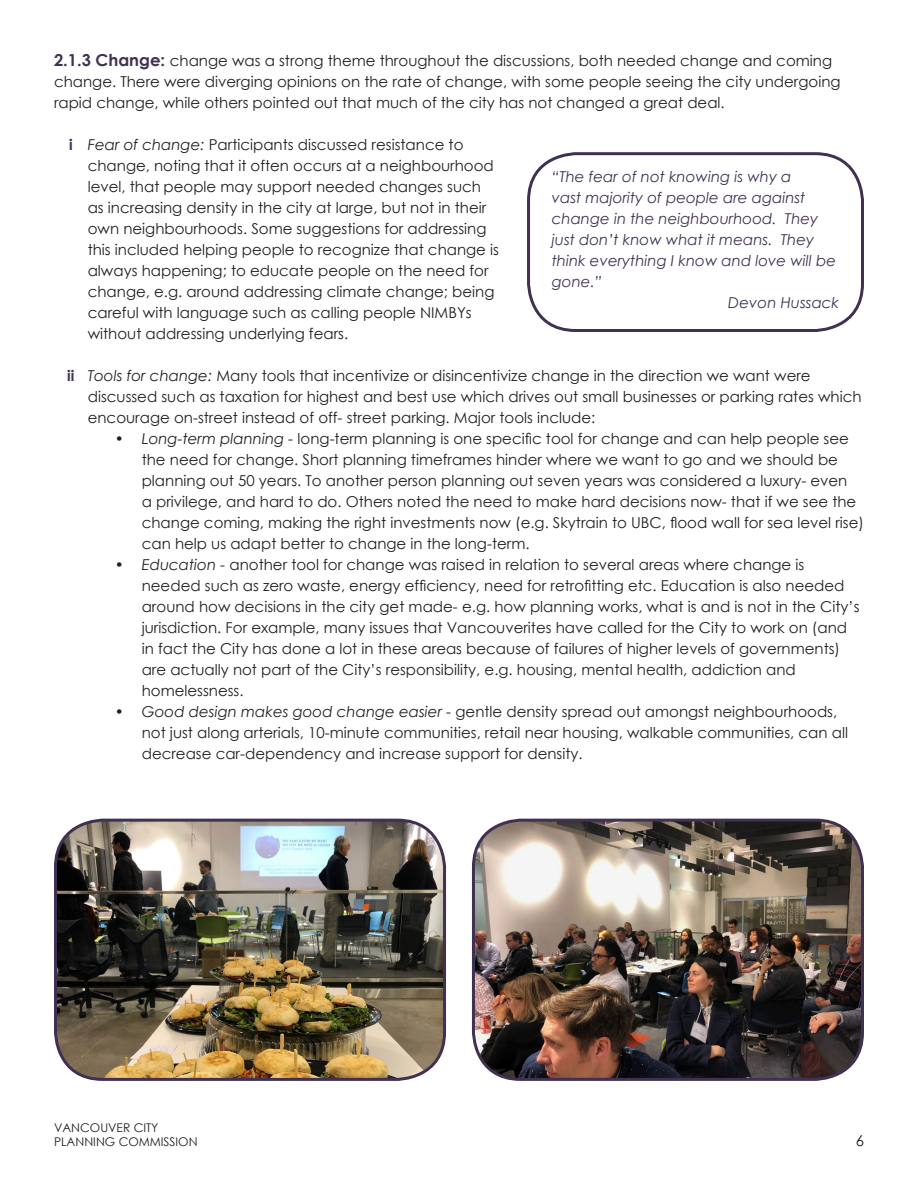
<style>
.page{position:relative;width:918px;height:1188px;background:#fff}
.page>*{position:absolute;margin:0;border:0;box-sizing:border-box;transform-origin:0 0}
.t1{font:15px/21px "Century Gothic";color:#231f20}
.t2{font:italic 15px/21px "Century Gothic";color:#403152}
.t3{font:700 15px "Century Gothic";color:#403152}
.t4{font:12px/14.4px "Century Gothic";color:#231f20}
.s1{font-weight:700;font-size:16.5px;color:#403152}
.s2{font-style:italic}
</style>
<div class="page">
<div style="left:527px;top:152px;width:337px;height:180px;border:3px solid #403152;border-radius:47px"></div>
<img style="left:56px;top:820px;width:389px;height:259px">
<div style="left:54px;top:819px;width:392px;height:262px;border:3px solid #403152;border-radius:47px"></div>
<img style="left:473px;top:820px;width:389px;height:259px">
<div style="left:472px;top:819px;width:392px;height:262px;border:3px solid #403152;border-radius:47px"></div>
<p class="t1" style="left:54px;top:50px;width:788px"><span class="s1">2.1.3 Change:</span> change was a strong theme throughout the discussions, both needed change and coming change. There were diverging opinions on the rate of change, with some people seeing the city undergoing rapid change, while others pointed out that much of the city has not changed a great deal.</p>
<p class="t3" style="left:69px;top:133px;width:5px">i</p>
<p class="t3" style="left:67px;top:364px;width:9px">ii</p>
<p class="t1" style="left:88px;top:134px;width:413px"><span class="s2">Fear of change:</span> Participants discussed resistance to change, noting that it often occurs at a neighbourhood level, that people may support needed changes such as increasing density in the city at large, but not in their own neighbourhoods. Some suggestions for addressing this included helping people to recognize that change is always happening; to educate people on the need for change, e.g. around addressing climate change; being careful with language such as calling people NIMBYs without addressing underlying fears.</p>
<p class="t1" style="left:88px;top:365px;width:775px"><span class="s2">Tools for change:</span> Many tools that incentivize or disincentivize change in the direction we want were discussed such as taxation for highest and best use which drives out small businesses or parking rates which encourage on-street instead of off- street parking. Major tools include:</p>
<p class="t1" style="left:142px;top:428px;width:724px;text-indent:-27px"><span class="s2">• Long-term planning -</span> long-term planning is one specific tool for change and can help people see the need for change. Short planning timeframes hinder where we want to go and we should be planning out 50 years. To another person planning out seven years was considered a luxury- even<br>a privilege, and hard to do. Others noted the need to make hard decisions now- that if we see the change coming, making the right investments now (e.g. Skytrain to UBC, flood wall for sea level rise) can help us adapt better to change in the long-term.</p>
<p class="t1" style="left:142px;top:554px;width:719px;text-indent:-27px"><span class="s2">• Education -</span> another tool for change was raised in relation to several areas where change is needed such as zero waste, energy efficiency, need for retrofitting etc. Education is also needed around how decisions in the city get made- e.g. how planning works, what is and is not in the City’s jurisdiction. For example, many issues that Vancouverites have called for the City to work on (and in fact the City has done a lot in these areas because of failures of higher levels of governments) are actually not part of the City’s responsibility, e.g. housing, mental health, addiction and homelessness.</p>
<p class="t1" style="left:142px;top:701px;width:708px;text-indent:-27px"><span class="s2">• Good design makes good change easier -</span> gentle density spread out amongst neighbourhoods, not just along arterials, 10-minute communities, retail near housing, walkable communities, can all decrease car-dependency and increase support for density.</p>
<p class="t2" style="left:552px;top:166px;width:286px">“The fear of not knowing is why a<br>vast majority of people are against change in the neighbourhood. They just don’t know what it means. They think everything I know and love will be gone.”</p>
<p class="t2" style="left:728px;top:292px;width:112px">Devon Hussack</p>
<p class="t4" style="left:54px;top:1120px;width:145px">VANCOUVER CITY<br>PLANNING COMMISSION</p>
<p class="t1" style="left:856px;top:1130px;width:10px">6</p>
</div>
